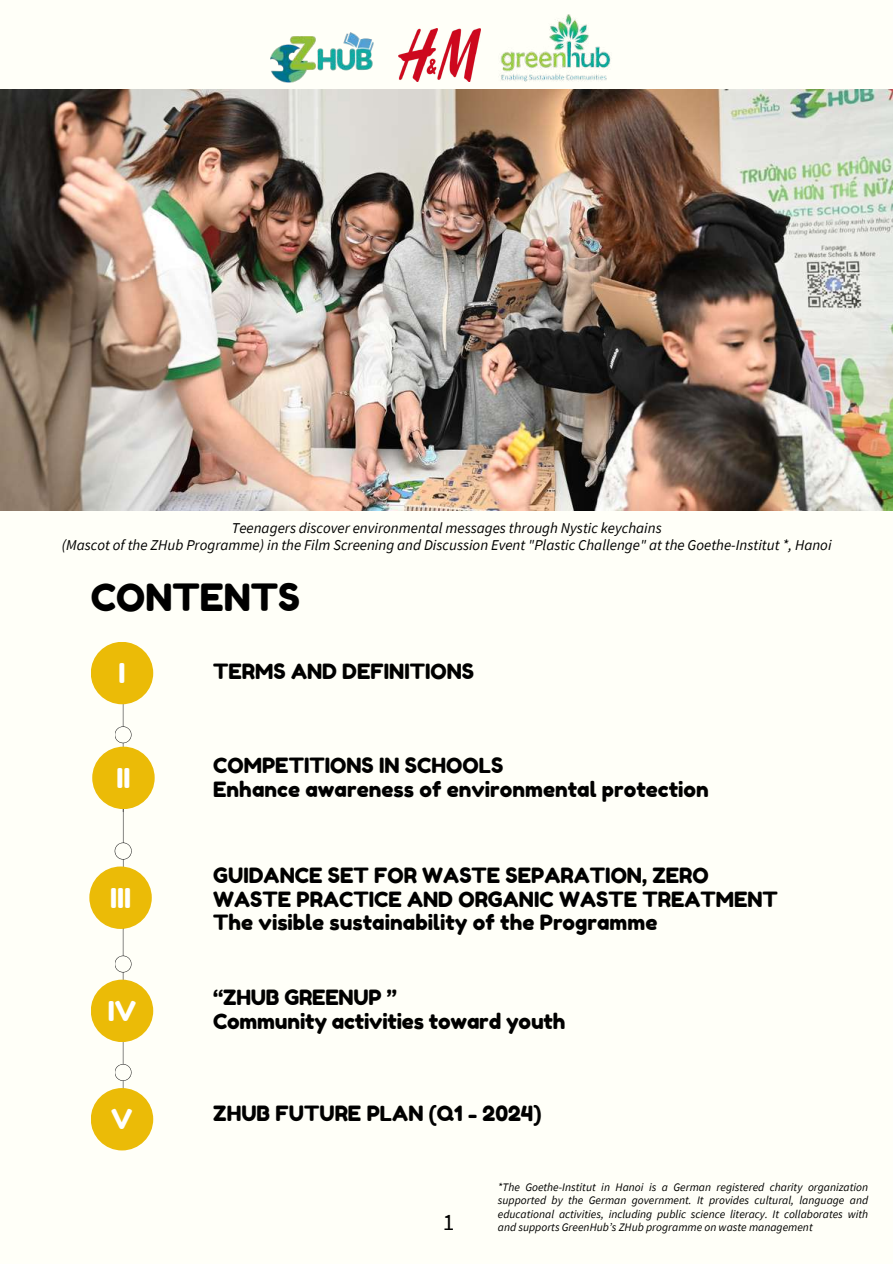
<style>
.page{position:relative;width:893px;height:1264px;background:#fff}
.page>*{position:absolute;margin:0;border:0;box-sizing:border-box;transform-origin:0 0}
.t1{font:37.5px "Fredoka One";color:#000}
.t2{font:27.3px "Fredoka One";color:#fff}
.t3{font:23.55px "Source Sans Pro";color:#000}
.t4{font:21px/23.7px "Fredoka One";color:#000}
.t5{font:italic 15px/16.8px "Source Sans Pro";color:#000;text-align:center}
.t6{font:italic 11.55px/13.4px "Source Sans Pro";color:#000;text-align:justify}
</style>
<div class="page">
<div style="left:0;top:0;width:892px;height:1263px;background:#fffff8"></div>
<img style="left:0;top:89px;width:892px;height:421px">
<img style="left:500px;top:14px;width:111px;height:68px">
<img style="left:270px;top:32px;width:103px;height:50px">
<img style="left:399px;top:28px;width:81px;height:53px">
<div style="left:91px;top:642px;width:62px;height:62px;background:#ebbb07;border-radius:50%"></div>
<div style="left:92px;top:746px;width:63px;height:63px;background:#ebbb07;border-radius:50%"></div>
<svg style="left:115px;top:702px;width:17px;height:447px"></svg>
<div style="left:89px;top:866px;width:63px;height:62px;background:#ebbb07;border-radius:50%"></div>
<div style="left:91px;top:979px;width:62px;height:63px;background:#ebbb07;border-radius:50%"></div>
<div style="left:91px;top:1087px;width:62px;height:63px;background:#ebbb07;border-radius:50%"></div>
<p class="t5" style="left:62px;top:519px;width:771px">Teenagers discover environmental messages through Nystic keychains<br>(Mascot of the ZHub Programme) in the Film Screening and Discussion Event "Plastic Challenge" at the Goethe-Institut *, Hanoi</p>
<h1 class="t1" style="left:91px;top:574px;width:211px">CONTENTS</h1>
<h2 class="t2" style="left:118px;top:656px;width:9px">I</h2>
<h2 class="t2" style="left:116px;top:761px;width:16px">II</h2>
<h2 class="t2" style="left:110px;top:881px;width:23px">III</h2>
<h2 class="t2" style="left:108px;top:994px;width:30px">IV</h2>
<h2 class="t2" style="left:111px;top:1102px;width:23px">V</h2>
<p class="t4" style="left:213px;top:659px;width:262px">TERMS AND DEFINITIONS</p>
<p class="t4" style="left:213px;top:753px;width:497px">COMPETITIONS IN SCHOOLS<br>Enhance awareness of environmental protection</p>
<p class="t4" style="left:213px;top:863px;width:566px">GUIDANCE SET FOR WASTE SEPARATION, ZERO<br>WASTE PRACTICE AND ORGANIC WASTE TREATMENT<br>The visible sustainability of the Programme</p>
<p class="t4" style="left:213px;top:985px;width:354px">“ZHUB GREENUP ”<br>Community activities toward youth</p>
<p class="t4" style="left:213px;top:1101px;width:330px">ZHUB FUTURE PLAN (Q1 - 2024)</p>
<p class="t3" style="left:443px;top:1206px;width:13px">1</p>
<p class="t6" style="left:498px;top:1179px;width:372px">*The Goethe-Institut in Hanoi is a German registered charity organization supported by the German government. It provides cultural, language and educational activities, including public science literacy. It collaborates with and supports GreenHub’s ZHub programme on waste management</p>
</div>
